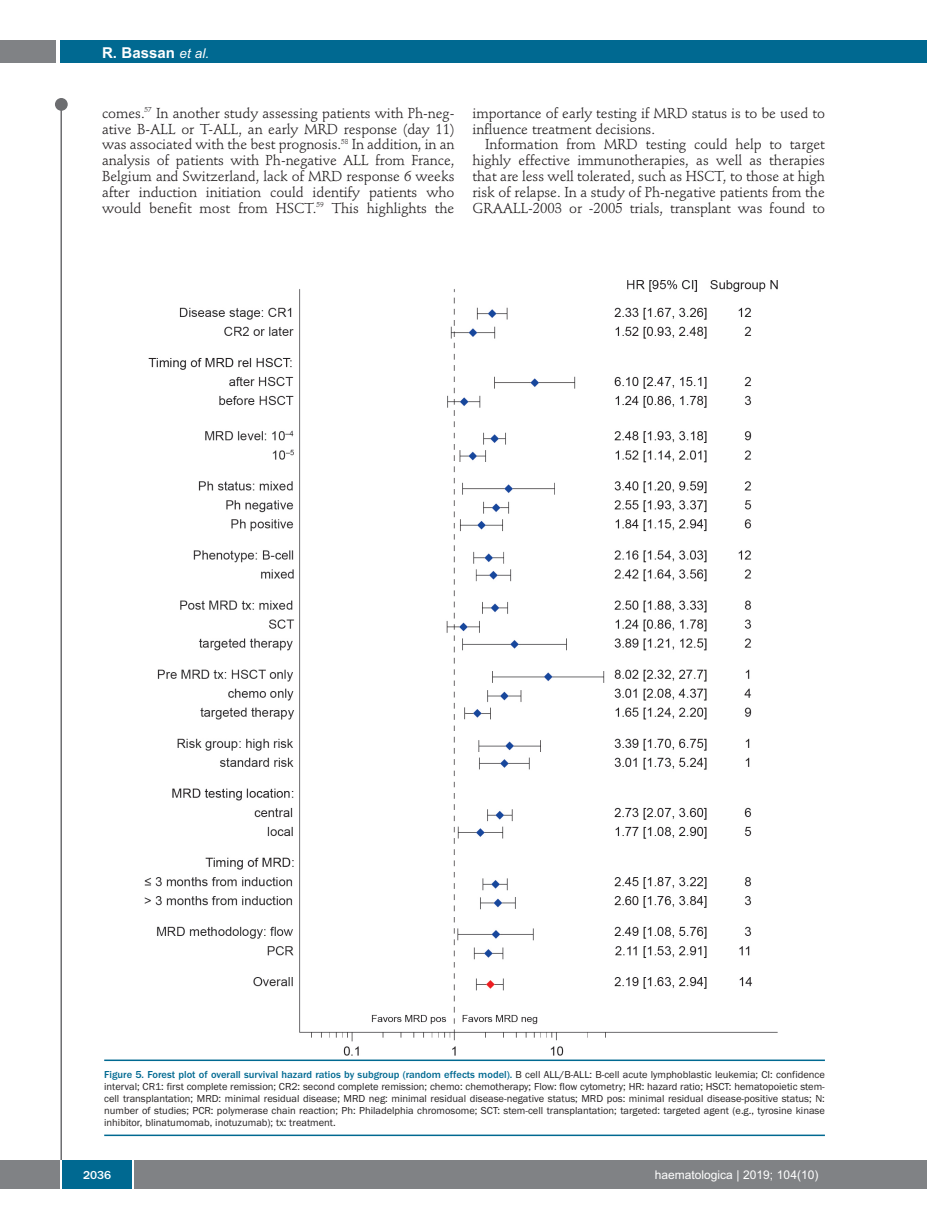
<style>
.page{position:relative;width:927px;height:1225px;background:#fff}
.page>*{position:absolute;margin:0;border:0;box-sizing:border-box;transform-origin:0 0}
.t1{font:700 15px "Arial";color:#fff}
.t2{font:14.25px/15.9px "Stempel Schneidler";letter-spacing:-.005em;color:#231f20;text-align:justify}
.t3{font:12px "Arial";color:#fff}
.t4{font:500 12px "Franklin Gothic";color:#fff}
.t5{font:10.5px/12px "Franklin Gothic";color:#231f20;text-align:justify}
.s1{font-weight:400;font-style:italic;font-size:13.5px}
.s2{font-weight:500;color:#006991}
</style>
<div class="page">
<div style="left:911px;top:40px;width:16px;height:22px;background:#006991"></div>
<div style="left:910px;top:1160px;width:17px;height:28px;background:#808285"></div>
<div style="left:55px;top:98px;width:13px;height:13px;background:#6c6d70;border-radius:50%"></div>
<hr style="left:60px;top:101px;width:2px;height:1061px;background:#6c6d70">
<div style="left:60px;top:40px;width:852px;height:22px;background:#006991"></div>
<div style="left:0;top:40px;width:56px;height:22px;background:#808285"></div>
<div style="left:0;top:1160px;width:911px;height:28px;background:#808285"></div>
<div style="left:62px;top:1160px;width:71px;height:28px;background:#006991"></div>
<hr style="left:60px;top:1160px;width:2px;height:28px;background:#fff">
<svg style="left:133px;top:1160px;width:1px;height:28px"></svg>
<img style="left:145px;top:280px;width:633px;height:776px">
<hr style="left:104px;top:1059px;width:721px;height:2px;background:#006991">
<hr style="left:104px;top:1134px;width:721px;height:2px;background:#006991">
<p class="t1" style="left:102px;top:44px;width:109px">R. Bassan <span class="s1">et al.</span></p>
<p class="t2" style="left:102px;top:106px;width:354px">comes.<sup>57</sup> In another study assessing patients with Ph-neg&shy;ative B-ALL or T-ALL, an early MRD response (day 11) was associated with the best prognosis.<sup>58</sup> In addition, in an analysis of patients with Ph-negative ALL from France, Belgium and Switzerland, lack of MRD response 6 weeks after induction initiation could identify patients who would benefit most from HSCT.<sup>59</sup> This highlights the</p>
<p class="t2" style="left:472px;top:106px;width:354px">importance of early testing if MRD status is to be used to influence treatment decisions.</p>
<p class="t2" style="left:472px;top:138px;width:354px;text-indent:13px">Information from MRD testing could help to target highly effective immunotherapies, as well as therapies that are less well tolerated, such as HSCT, to those at high risk of relapse. In a study of Ph-negative patients from the GRAALL-2003 or -2005 trials, transplant was found to</p>
<p class="t5" style="left:104px;top:1068px;width:722px"><span class="s2">Figure 5. Forest plot of overall survival hazard ratios by subgroup (random effects model).</span> B cell ALL/B-ALL: B-cell acute lymphoblastic leukemia; CI: confidence interval; CR1: first complete remission; CR2: second complete remission; chemo: chemotherapy; Flow: flow cytometry; HR: hazard ratio; HSCT: hematopoietic stem&shy;cell transplantation; MRD: minimal residual disease; MRD neg: minimal residual disease-negative status; MRD pos: minimal residual disease-positive status; N: number of studies; PCR: polymerase chain reaction; Ph: Philadelphia chromosome; SCT: stem-cell transplantation; targeted: targeted agent (e.g., tyrosine kinase inhibitor, blinatumomab, inotuzumab); tx: treatment.</p>
<p class="t4" style="left:83px;top:1167px;width:30px">2036</p>
<p class="t3" style="left:655px;top:1167px;width:165px">haematologica | 2019; 104(10)</p>
</div>
